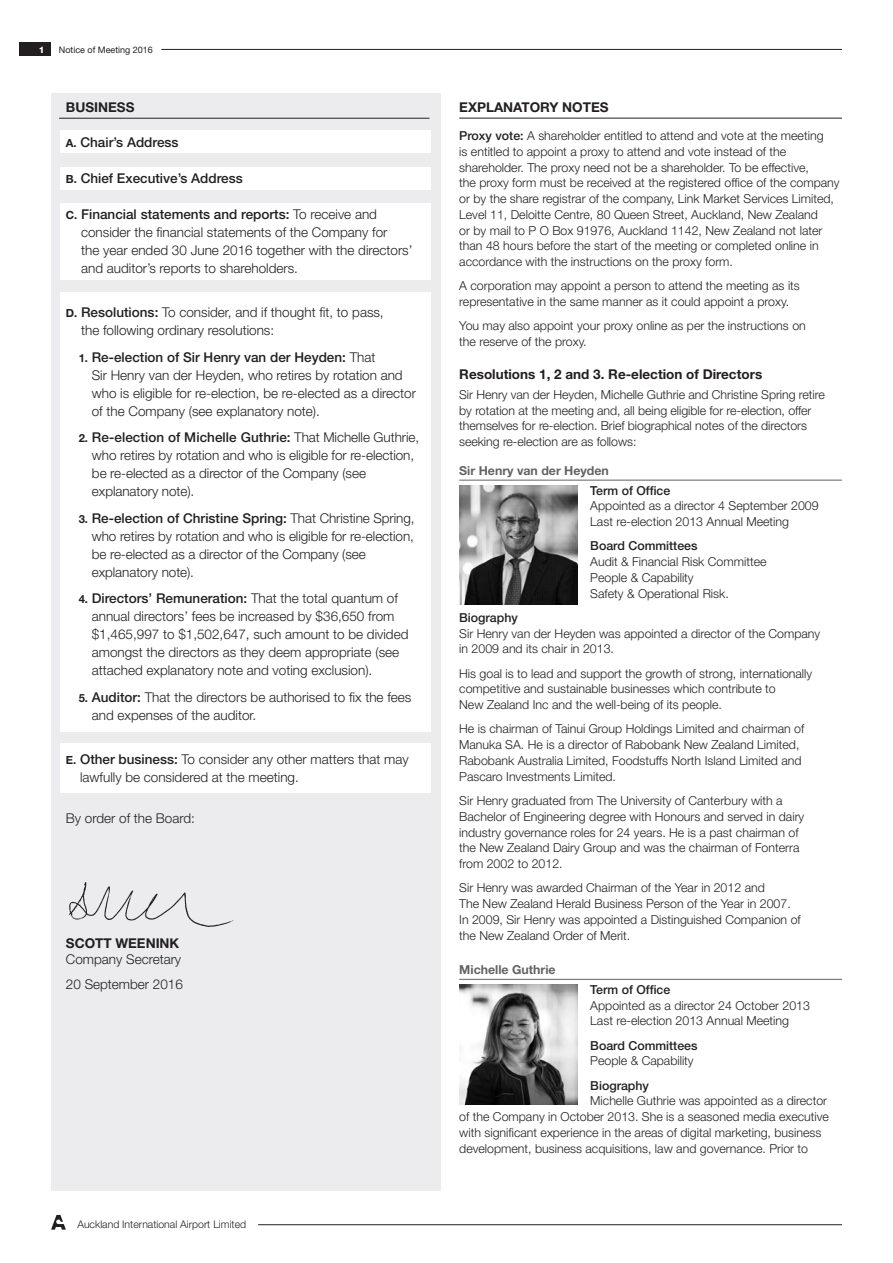
<style>
.page{position:relative;width:893px;height:1263px;background:#fff}
.page>*{position:absolute;margin:0;border:0;box-sizing:border-box;transform-origin:0 0}
.t1{font:300 13.5px/18px "Helvetica Neue";color:#231f20}
.t2{font:700 13.5px "Helvetica Neue";color:#231f20}
.t3{font:500 13.5px "Helvetica Neue";color:#231f20}
.t4{font:300 12.3px/15.8px "Helvetica Neue";color:#231f20}
.t5{font:500 12.3px "Helvetica Neue";color:#231f20}
.t6{font:700 12.3px "Helvetica Neue";color:#636366}
.t7{font:300 10.5px "Helvetica Neue";color:#231f20}
.t8{font:9px "Helvetica Neue";color:#231f20}
.t9{font:800 9px "Helvetica Neue";color:#fff}
.s1{font-weight:700;font-size:11.25px}
.s2{font-weight:500}
</style>
<div class="page">
<div style="left:51px;top:94px;width:389px;height:1097px;background:#ececee"></div>
<div style="left:61px;top:131px;width:370px;height:22px;background:#fff"></div>
<div style="left:61px;top:743px;width:370px;height:50px;background:#fff"></div>
<div style="left:61px;top:167px;width:370px;height:22px;background:#fff"></div>
<div style="left:61px;top:203px;width:370px;height:77px;background:#fff"></div>
<div style="left:61px;top:293px;width:370px;height:439px;background:#fff"></div>
<hr style="left:59px;top:118px;width:370px;height:1px;background:#231f20">
<hr style="left:459px;top:118px;width:383px;height:1px;background:#231f20">
<hr style="left:459px;top:480px;width:383px;height:1px;background:#636366">
<hr style="left:459px;top:979px;width:383px;height:1px;background:#636366">
<img style="left:459px;top:485px;width:119px;height:120px">
<img style="left:459px;top:985px;width:119px;height:119px">
<hr style="left:161px;top:49px;width:681px;height:1px;background:#231f20">
<hr style="left:258px;top:1224px;width:584px;height:1px;background:#231f20">
<svg style="left:51px;top:1215px;width:15px;height:14px"></svg>
<div style="left:19px;top:43px;width:32px;height:13px;background:#231f20"></div>
<img style="left:68px;top:882px;width:166px;height:45px">
<p class="t9" style="left:39px;top:44px;width:7px">1</p>
<p class="t8" style="left:59px;top:44px;width:96px">Notice of Meeting 2016</p>
<p class="t2" style="left:66px;top:98px;width:70px">BUSINESS</p>
<p class="t3" style="left:66px;top:134px;width:114px"><span class="s1">A.</span> Chair’s Address</p>
<p class="t3" style="left:66px;top:170px;width:178px"><span class="s1">B.</span> Chief Executive’s Address</p>
<p class="t1" style="left:81px;top:205px;width:333px;text-indent:-15px"><span class="s1">C.</span> <span class="s2">Financial statements and reports:</span> To receive and consider the financial statements of the Company for<br>the year ended 30 June 2016 together with the directors’ and auditor’s reports to shareholders.</p>
<p class="t1" style="left:81px;top:303px;width:304px;text-indent:-15px"><span class="s1">D.</span> <span class="s2">Resolutions:</span> To consider, and if thought fit, to pass, the following ordinary resolutions:</p>
<p class="t1" style="left:92px;top:348px;width:326px;text-indent:-13px"><span class="s1">1.</span> <span class="s2">Re-election of Sir Henry van der Heyden:</span> That<br>Sir Henry van der Heyden, who retires by rotation and who is eligible for re-election, be re-elected as a director of the Company (see explanatory note).</p>
<p class="t1" style="left:92px;top:428px;width:329px;text-indent:-13px"><span class="s1">2.</span> <span class="s2">Re-election of Michelle Guthrie:</span> That Michelle Guthrie, who retires by rotation and who is eligible for re-election, be re-elected as a director of the Company (see explanatory note).</p>
<p class="t1" style="left:92px;top:509px;width:324px;text-indent:-13px"><span class="s1">3.</span> <span class="s2">Re-election of Christine Spring:</span> That Christine Spring, who retires by rotation and who is eligible for re-election, be re-elected as a director of the Company (see explanatory note).</p>
<p class="t1" style="left:92px;top:589px;width:318px;text-indent:-13px"><span class="s1">4.</span> <span class="s2">Directors’ Remuneration:</span> That the total quantum of annual directors’ fees be increased by $36,650 from $1,465,997 to $1,502,647, such amount to be divided amongst the directors as they deem appropriate (see attached explanatory note and voting exclusion).</p>
<p class="t1" style="left:92px;top:688px;width:321px;text-indent:-13px"><span class="s1">5.</span> <span class="s2">Auditor:</span> That the directors be authorised to fix the fees and expenses of the auditor.</p>
<p class="t1" style="left:80px;top:750px;width:330px;text-indent:-14px"><span class="s1">E.</span> <span class="s2">Other business:</span> To consider any other matters that may lawfully be considered at the meeting.</p>
<p class="t1" style="left:66px;top:809px;width:131px">By order of the Board:</p>
<p class="t2" style="left:66px;top:934px;width:115px">SCOTT WEENINK</p>
<p class="t1" style="left:66px;top:946px;width:119px;line-height:25px">Company Secretary<br>20 September 2016</p>
<p class="t7" style="left:77px;top:1217px;width:170px">Auckland International Airport Limited</p>
<p class="t2" style="left:459px;top:98px;width:151px">EXPLANATORY NOTES</p>
<p class="t4" style="left:459px;top:128px;width:382px"><span class="s2">Proxy vote:</span> A shareholder entitled to attend and vote at the meeting<br>is entitled to appoint a proxy to attend and vote instead of the shareholder. The proxy need not be a shareholder. To be effective,<br>the proxy form must be received at the registered office of the company or by the share registrar of the company, Link Market Services Limited, Level 11, Deloitte Centre, 80 Queen Street, Auckland, New Zealand<br>or by mail to P O Box 91976, Auckland 1142, New Zealand not later than 48 hours before the start of the meeting or completed online in accordance with the instructions on the proxy form.</p>
<p class="t4" style="left:459px;top:278px;width:342px">A corporation may appoint a person to attend the meeting as its representative in the same manner as it could appoint a proxy.</p>
<p class="t4" style="left:459px;top:318px;width:348px">You may also appoint your proxy online as per the instructions on the reserve of the proxy.</p>
<p class="t2" style="left:459px;top:366px;width:304px">Resolutions 1, 2 and 3. Re-election of Directors</p>
<p class="t4" style="left:459px;top:386px;width:367px">Sir Henry van der Heyden, Michelle Guthrie and Christine Spring retire by rotation at the meeting and, all being eligible for re-election, offer themselves for re-election. Brief biographical notes of the directors seeking re-election are as follows:</p>
<p class="t6" style="left:459px;top:463px;width:151px">Sir Henry van der Heyden</p>
<p class="t5" style="left:590px;top:483px;width:82px">Term of Office</p>
<p class="t4" style="left:590px;top:498px;width:230px">Appointed as a director 4 September 2009<br>Last re-election 2013 Annual Meeting</p>
<p class="t5" style="left:590px;top:539px;width:109px">Board Committees</p>
<p class="t4" style="left:590px;top:554px;width:178px">Audit &amp; Financial Risk Committee<br>People &amp; Capability<br>Safety &amp; Operational Risk.</p>
<p class="t5" style="left:459px;top:610px;width:60px">Biography</p>
<p class="t4" style="left:459px;top:625px;width:363px">Sir Henry van der Heyden was appointed a director of the Company in 2009 and its chair in 2013.</p>
<p class="t4" style="left:459px;top:665px;width:354px">His goal is to lead and support the growth of strong, internationally competitive and sustainable businesses which contribute to<br>New Zealand Inc and the well-being of its people.</p>
<p class="t4" style="left:459px;top:721px;width:346px">He is chairman of Tainui Group Holdings Limited and chairman of Manuka SA. He is a director of Rabobank New Zealand Limited, Rabobank Australia Limited, Foodstuffs North Island Limited and Pascaro Investments Limited.</p>
<p class="t4" style="left:459px;top:792px;width:347px">Sir Henry graduated from The University of Canterbury with a Bachelor of Engineering degree with Honours and served in dairy industry governance roles for 24 years. He is a past chairman of the New Zealand Dairy Group and was the chairman of Fonterra from 2002 to 2012.</p>
<p class="t4" style="left:459px;top:880px;width:343px">Sir Henry was awarded Chairman of the Year in 2012 and<br>The New Zealand Herald Business Person of the Year in 2007.<br>In 2009, Sir Henry was appointed a Distinguished Companion of the New Zealand Order of Merit.</p>
<p class="t6" style="left:459px;top:962px;width:98px">Michelle Guthrie</p>
<p class="t5" style="left:590px;top:982px;width:82px">Term of Office</p>
<p class="t4" style="left:590px;top:997px;width:221px">Appointed as a director 24 October 2013<br>Last re-election 2013 Annual Meeting</p>
<p class="t5" style="left:590px;top:1038px;width:109px">Board Committees</p>
<p class="t4" style="left:590px;top:1053px;width:105px">People &amp; Capability</p>
<p class="t5" style="left:590px;top:1078px;width:60px">Biography</p>
<p class="t4" style="left:459px;top:1093px;width:371px;text-indent:131px">Michelle Guthrie was appointed as a director of the Company in October 2013. She is a seasoned media executive with significant experience in the areas of digital marketing, business development, business acquisitions, law and governance. Prior to</p>
</div>
